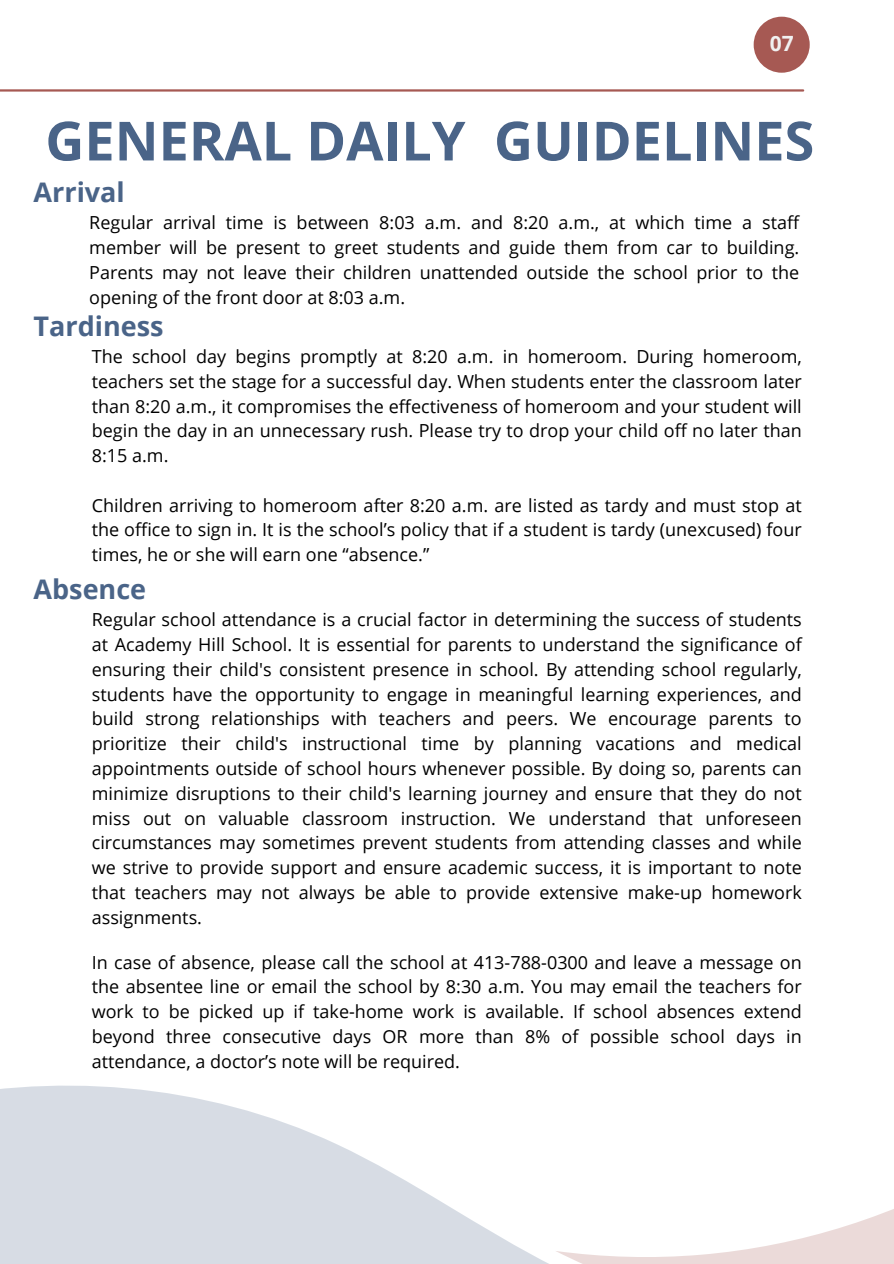
<style>
.page{position:relative;width:894px;height:1264px;background:#fff}
.page>*{position:absolute;margin:0;border:0;box-sizing:border-box;transform-origin:0 0}
.t1{font:700 54px "Open Sans";color:#4a6488}
.t2{font:700 27px "Open Sans";color:#4a6488}
.t3{font:700 21px "Open Sans";color:#f1f1f1}
.t4{font:18px/24.8px "Open Sans";color:#000;text-align:justify}
</style>
<div class="page">
<hr style="left:0;top:89px;width:802px;height:3px;background:#a65953">
<div style="left:753px;top:17px;width:56px;height:56px;background:#a65953;border-radius:50%"></div>
<svg style="left:0;top:1085px;width:547px;height:178px;fill:#d7dce4"></svg>
<svg style="left:556px;top:1209px;width:337px;height:54px"></svg>
<p class="t3" style="left:769px;top:29px;width:25px">07</p>
<h2 class="t1" style="left:45px;top:103px;width:770px">GENERAL DAILY GUIDELINES</h2>
<p class="t2" style="left:34px;top:173px;width:93px">Arrival</p>
<h1 class="t4" style="left:89px;top:210px;width:711px">Regular arrival time is between 8:03 a.m. and 8:20 a.m., at which time a staff member will be present to greet students and guide them from car to building.<br>Parents may not leave their children unattended outside the school prior to the opening of the front door at 8:03 a.m.</h1>
<h2 class="t2" style="left:34px;top:307px;width:132px">Tardiness</h2>
<p class="t4" style="left:92px;top:344px;width:711px">The school day begins promptly at 8:20 a.m. in homeroom. During homeroom, teachers set the stage for a successful day. When students enter the classroom later than 8:20 a.m., it compromises the effectiveness of homeroom and your student will begin the day in an unnecessary rush. Please try to drop your child off no later than 8:15 a.m.</p>
<p class="t4" style="left:92px;top:492px;width:711px">Children arriving to homeroom after 8:20 a.m. are listed as tardy and must stop at the office to sign in. It is the school’s policy that if a student is tardy (unexcused) four times, he or she will earn one “absence.”</p>
<h2 class="t2" style="left:34px;top:570px;width:114px">Absence</h2>
<p class="t4" style="left:92px;top:607px;width:711px">Regular school attendance is a crucial factor in determining the success of students at Academy Hill School. It is essential for parents to understand the significance of ensuring their child's consistent presence in school. By attending school regularly, students have the opportunity to engage in meaningful learning experiences, and build strong relationships with teachers and peers. We encourage parents to prioritize their child's instructional time by planning vacations and medical appointments outside of school hours whenever possible. By doing so, parents can minimize disruptions to their child's learning journey and ensure that they do not miss out on valuable classroom instruction. We understand that unforeseen circumstances may sometimes prevent students from attending classes and while we strive to provide support and ensure academic success, it is important to note that teachers may not always be able to provide extensive make-up homework assignments.</p>
<p class="t4" style="left:92px;top:949px;width:711px">In case of absence, please call the school at 413-788-0300 and leave a message on the absentee line or email the school by 8:30 a.m. You may email the teachers for work to be picked up if take-home work is available. If school absences extend beyond three consecutive days OR more than 8% of possible school days in attendance, a doctor’s note will be required.</p>
</div>
